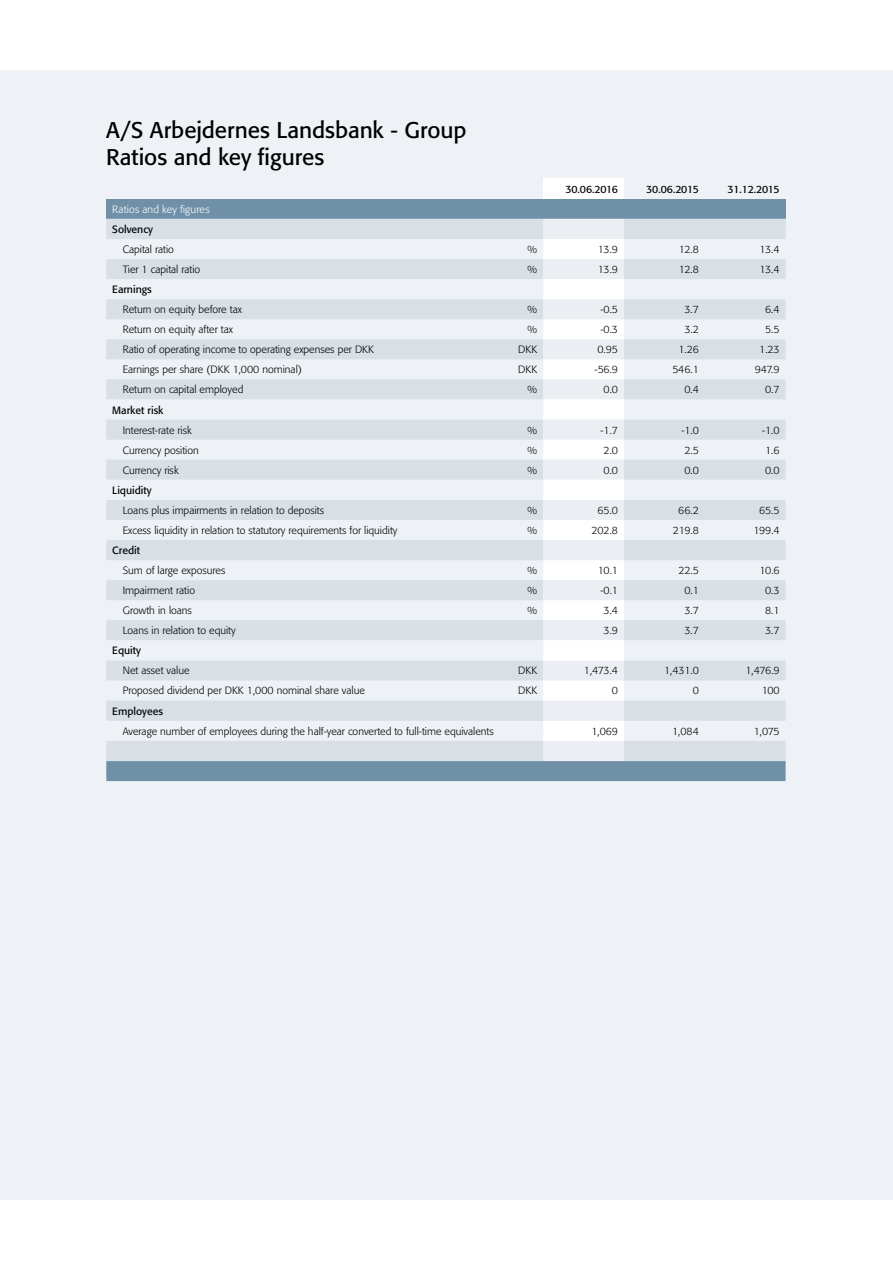
<style>
.page{position:relative;width:893px;height:1263px;background:#fff}
.page>*{position:absolute;margin:0;border:0;box-sizing:border-box;transform-origin:0 0}
.t1{font:22.5px/27px "Formata";color:#000}
.t2{font:300 10.5px "Formata";color:#000}
.t3{font:10.5px "Formata";color:#000}
.t4{font:300 10.5px "Formata";letter-spacing:.015em;color:#fff}
</style>
<div class="page">
<div style="left:0;top:71px;width:893px;height:1129px;background:#eef2f6"></div>
<div style="left:543px;top:178px;width:81px;height:21px;background:#fff"></div>
<div style="left:106px;top:199px;width:680px;height:20px;background:#6f90a7"></div>
<svg style="left:106px;top:219px;width:680px;height:562px"></svg>
<h1 class="t1" style="left:106px;top:116px;width:362px">A/S Arbejdernes Landsbank - Group<br>Ratios and key figures</h1>
<p class="t3" style="left:565px;top:183px;width:54px">30.06.2016</p>
<p class="t3" style="left:646px;top:183px;width:54px">30.06.2015</p>
<p class="t3" style="left:727px;top:183px;width:54px">31.12.2015</p>
<p class="t4" style="left:112px;top:203px;width:99px">Ratios and key figures</p>
<p class="t3" style="left:112px;top:223px;width:42px">Solvency</p>
<p class="t2" style="left:123px;top:243px;width:53px">Capital ratio</p>
<p class="t2" style="left:528px;top:243px;width:11px">%</p>
<p class="t2" style="left:598px;top:243px;width:22px">13.9</p>
<p class="t2" style="left:679px;top:243px;width:22px">12.8</p>
<p class="t2" style="left:759px;top:243px;width:22px">13.4</p>
<p class="t2" style="left:123px;top:263px;width:79px">Tier 1 capital ratio</p>
<p class="t2" style="left:528px;top:263px;width:11px">%</p>
<p class="t2" style="left:598px;top:263px;width:22px">13.9</p>
<p class="t2" style="left:679px;top:263px;width:22px">12.8</p>
<p class="t2" style="left:759px;top:263px;width:22px">13.4</p>
<p class="t3" style="left:112px;top:283px;width:41px">Earnings</p>
<p class="t2" style="left:123px;top:303px;width:121px">Return on equity before tax</p>
<p class="t2" style="left:528px;top:303px;width:11px">%</p>
<p class="t2" style="left:600px;top:303px;width:19px">-0.5</p>
<p class="t2" style="left:684px;top:303px;width:16px">3.7</p>
<p class="t2" style="left:765px;top:303px;width:16px">6.4</p>
<p class="t2" style="left:123px;top:323px;width:112px">Return on equity after tax</p>
<p class="t2" style="left:528px;top:323px;width:11px">%</p>
<p class="t2" style="left:600px;top:323px;width:19px">-0.3</p>
<p class="t2" style="left:684px;top:323px;width:16px">3.2</p>
<p class="t2" style="left:765px;top:323px;width:16px">5.5</p>
<p class="t2" style="left:123px;top:343px;width:253px">Ratio of operating income to operating expenses per DKK</p>
<p class="t2" style="left:518px;top:343px;width:21px">DKK</p>
<p class="t2" style="left:597px;top:343px;width:22px">0.95</p>
<p class="t2" style="left:678px;top:343px;width:22px">1.26</p>
<p class="t2" style="left:759px;top:343px;width:22px">1.23</p>
<p class="t2" style="left:123px;top:363px;width:181px">Earnings per share (DKK 1,000 nominal)</p>
<p class="t2" style="left:518px;top:363px;width:21px">DKK</p>
<p class="t2" style="left:595px;top:363px;width:25px">-56.9</p>
<p class="t2" style="left:672px;top:363px;width:28px">546.1</p>
<p class="t2" style="left:755px;top:363px;width:26px">947.9</p>
<p class="t2" style="left:123px;top:383px;width:122px">Return on capital employed</p>
<p class="t2" style="left:528px;top:383px;width:11px">%</p>
<p class="t2" style="left:604px;top:383px;width:16px">0.0</p>
<p class="t2" style="left:684px;top:383px;width:16px">0.4</p>
<p class="t2" style="left:765px;top:383px;width:16px">0.7</p>
<p class="t3" style="left:112px;top:403px;width:53px">Market risk</p>
<p class="t2" style="left:123px;top:424px;width:70px">Interest-rate risk</p>
<p class="t2" style="left:528px;top:424px;width:11px">%</p>
<p class="t2" style="left:600px;top:424px;width:19px">-1.7</p>
<p class="t2" style="left:681px;top:424px;width:19px">-1.0</p>
<p class="t2" style="left:762px;top:424px;width:19px">-1.0</p>
<p class="t2" style="left:123px;top:444px;width:77px">Currency position</p>
<p class="t2" style="left:528px;top:444px;width:11px">%</p>
<p class="t2" style="left:604px;top:444px;width:16px">2.0</p>
<p class="t2" style="left:684px;top:444px;width:16px">2.5</p>
<p class="t2" style="left:765px;top:444px;width:16px">1.6</p>
<p class="t2" style="left:123px;top:464px;width:57px">Currency risk</p>
<p class="t2" style="left:528px;top:464px;width:11px">%</p>
<p class="t2" style="left:604px;top:464px;width:16px">0.0</p>
<p class="t2" style="left:684px;top:464px;width:16px">0.0</p>
<p class="t2" style="left:765px;top:464px;width:16px">0.0</p>
<p class="t3" style="left:112px;top:484px;width:41px">Liquidity</p>
<p class="t2" style="left:123px;top:504px;width:203px">Loans plus impairments in relation to deposits</p>
<p class="t2" style="left:528px;top:504px;width:11px">%</p>
<p class="t2" style="left:597px;top:504px;width:22px">65.0</p>
<p class="t2" style="left:678px;top:504px;width:22px">66.2</p>
<p class="t2" style="left:759px;top:504px;width:22px">65.5</p>
<p class="t2" style="left:123px;top:524px;width:276px">Excess liquidity in relation to statutory requirements for liquidity</p>
<p class="t2" style="left:528px;top:524px;width:11px">%</p>
<p class="t2" style="left:592px;top:524px;width:28px">202.8</p>
<p class="t2" style="left:673px;top:524px;width:28px">219.8</p>
<p class="t2" style="left:753px;top:524px;width:28px">199.4</p>
<p class="t3" style="left:112px;top:544px;width:29px">Credit</p>
<p class="t2" style="left:123px;top:564px;width:104px">Sum of large exposures</p>
<p class="t2" style="left:528px;top:564px;width:11px">%</p>
<p class="t2" style="left:598px;top:564px;width:22px">10.1</p>
<p class="t2" style="left:678px;top:564px;width:22px">22.5</p>
<p class="t2" style="left:759px;top:564px;width:22px">10.6</p>
<p class="t2" style="left:123px;top:584px;width:74px">Impairment ratio</p>
<p class="t2" style="left:528px;top:584px;width:11px">%</p>
<p class="t2" style="left:600px;top:584px;width:19px">-0.1</p>
<p class="t2" style="left:684px;top:584px;width:16px">0.1</p>
<p class="t2" style="left:765px;top:584px;width:16px">0.3</p>
<p class="t2" style="left:123px;top:604px;width:71px">Growth in loans</p>
<p class="t2" style="left:528px;top:604px;width:11px">%</p>
<p class="t2" style="left:604px;top:604px;width:16px">3.4</p>
<p class="t2" style="left:684px;top:604px;width:16px">3.7</p>
<p class="t2" style="left:765px;top:604px;width:16px">8.1</p>
<p class="t2" style="left:123px;top:624px;width:114px">Loans in relation to equity</p>
<p class="t2" style="left:604px;top:624px;width:16px">3.9</p>
<p class="t2" style="left:684px;top:624px;width:16px">3.7</p>
<p class="t2" style="left:765px;top:624px;width:16px">3.7</p>
<p class="t3" style="left:112px;top:644px;width:30px">Equity</p>
<p class="t2" style="left:123px;top:664px;width:68px">Net asset value</p>
<p class="t2" style="left:518px;top:665px;width:21px">DKK</p>
<p class="t2" style="left:584px;top:665px;width:36px">1,473.4</p>
<p class="t2" style="left:664px;top:665px;width:36px">1,431.0</p>
<p class="t2" style="left:745px;top:665px;width:36px">1,476.9</p>
<p class="t2" style="left:123px;top:684px;width:244px">Proposed dividend per DKK 1,000 nominal share value</p>
<p class="t2" style="left:518px;top:685px;width:21px">DKK</p>
<p class="t2" style="left:612px;top:685px;width:8px">0</p>
<p class="t2" style="left:693px;top:685px;width:8px">0</p>
<p class="t2" style="left:762px;top:685px;width:19px">100</p>
<p class="t3" style="left:112px;top:705px;width:52px">Employees</p>
<p class="t2" style="left:123px;top:725px;width:372px">Average number of employees during the half-year converted to full-time equivalents</p>
<p class="t2" style="left:591px;top:725px;width:28px">1,069</p>
<p class="t2" style="left:672px;top:725px;width:28px">1,084</p>
<p class="t2" style="left:754px;top:725px;width:27px">1,075</p>
</div>
